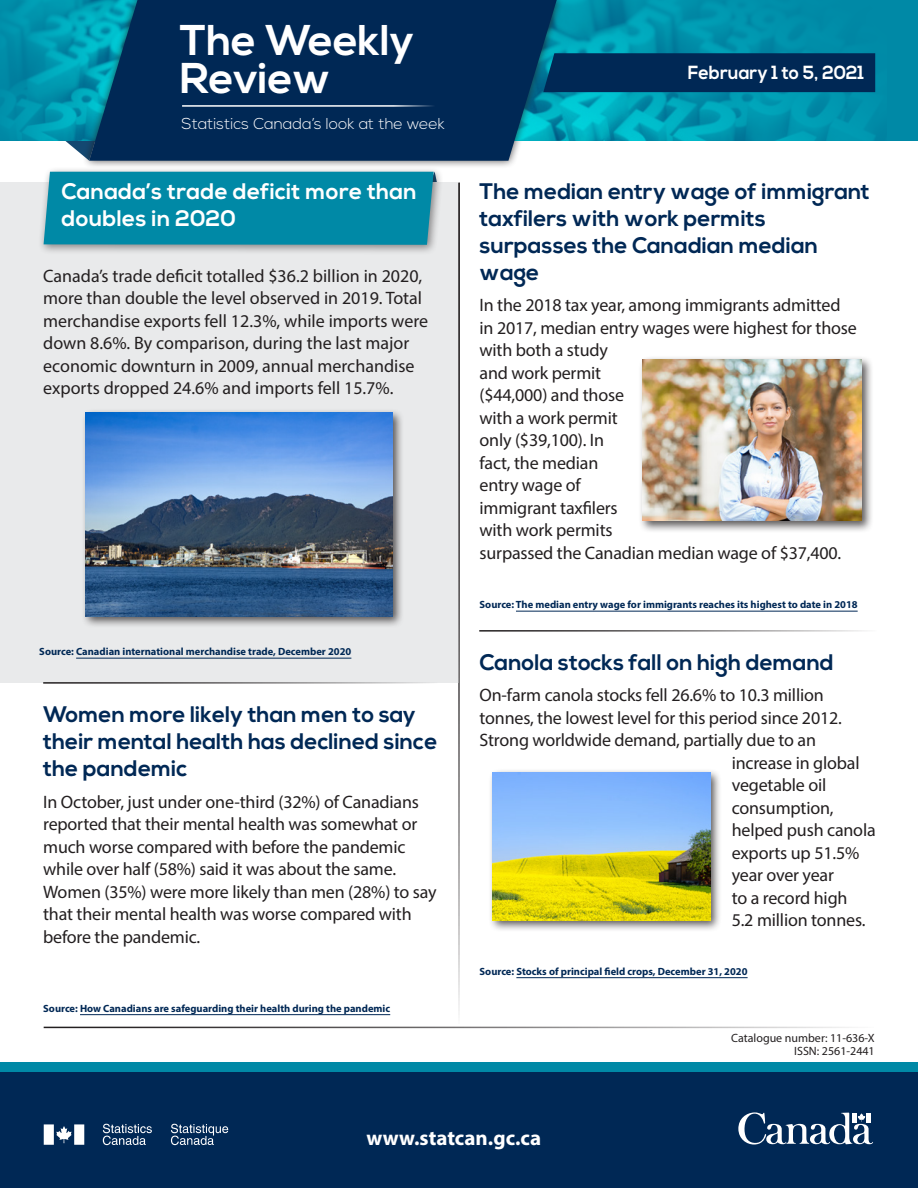
<style>
.page{position:relative;width:918px;height:1188px;background:#fff}
.page>*{position:absolute;margin:0;border:0;box-sizing:border-box;transform-origin:0 0}
.t1{font:700 42.9px/37.5px "Nexa";color:#fff}
.t2{font:700 22.5px/27px "Nexa";color:#002855}
.t3{font:700 22.5px/27px "Nexa";letter-spacing:.01em;color:#fff}
.t4{font:700 21px "Myriad Pro";color:#fff}
.t5{font:700 19.05px "Nexa";color:#fff;scale:.94 1}
.t6{font:18px/22.5px "Myriad Pro";letter-spacing:-.01em;color:#231f20}
.t7{font:300 15.75px "Nexa";color:#fff}
.t8{font:12px/13.6px "Myriad Pro";color:#231f20;text-align:right}
.t9{font:700 10.5px "Myriad Pro";color:#002855}
</style>
<div class="page">
<div style="left:0;top:1072px;width:918px;height:116px;background:#002855"></div>
<svg style="left:65px;top:140px;width:17px;height:15px"></svg>
<div style="left:0;top:0;width:918px;height:140px;background:#0089a6"></div>
<img style="left:564px;top:0;width:312px;height:140px">
<img style="left:4px;top:0;width:78px;height:140px">
<div style="left:82px;top:0;width:482px;height:169px;background:#231f20;opacity:.75"></div>
<svg style="left:89px;top:0;width:468px;height:161px;background:#03355f"></svg>
<svg style="left:738px;top:1112px;width:135px;height:33px"></svg>
<svg style="left:44px;top:1124px;width:40px;height:21px"></svg>
<svg style="left:171px;top:1124px;width:57px;height:21px"></svg>
<svg style="left:103px;top:1124px;width:49px;height:21px"></svg>
<div style="left:543px;top:53px;width:332px;height:39px;background:#002855"></div>
<div style="left:0;top:1062px;width:918px;height:10px;background:#0089a6"></div>
<hr style="left:44px;top:1027px;width:830px;height:1px;background:#231f20">
<hr style="left:182px;top:105px;width:264px;height:2px;background:#fff">
<div style="left:0;top:182px;width:459px;height:500px;background:#e9eaeb"></div>
<hr style="left:516px;top:977px;width:232px;height:1px;background:#002855">
<hr style="left:80px;top:1014px;width:310px;height:1px;background:#002855">
<hr style="left:516px;top:611px;width:342px;height:1px;background:#002855">
<hr style="left:458px;top:183px;width:2px;height:841px;background:#231f20">
<hr style="left:479px;top:630px;width:398px;height:2px;background:#231f20">
<hr style="left:43px;top:682px;width:395px;height:2px;background:#231f20">
<hr style="left:76px;top:658px;width:275px;height:1px;background:#002855">
<div style="left:38px;top:166px;width:406px;height:89px;background:#231f20;opacity:.5"></div>
<div style="left:44px;top:172px;width:397px;height:73px;background:#0089a6"></div>
<div style="left:488px;top:768px;width:234px;height:165px;background:#231f20;opacity:.75"></div>
<img style="left:492px;top:772px;width:218px;height:148px">
<div style="left:638px;top:355px;width:236px;height:178px;background:#231f20;opacity:.75"></div>
<img style="left:642px;top:360px;width:220px;height:161px">
<div style="left:81px;top:408px;width:323px;height:220px;background:#231f20;opacity:.75"></div>
<img style="left:85px;top:413px;width:307px;height:203px">
<h1 class="t1" style="left:180px;top:23px;width:236px">The Weekly<br>Review</h1>
<p class="t7" style="left:182px;top:114px;width:265px">Statistics Canada’s look at the week</p>
<p class="t3" style="left:62px;top:178px;width:357px">Canada’s trade deficit more than doubles in 2020</p>
<p class="t6" style="left:43px;top:264px;width:386px">Canada’s trade deficit totalled $36.2 billion in 2020, more than double the level observed in 2019. Total merchandise exports fell 12.3%, while imports were down 8.6%. By comparison, during the last major economic downturn in 2009, annual merchandise exports dropped 24.6% and imports fell 15.7%.</p>
<p class="t9" style="left:39px;top:645px;width:314px">Source: Canadian international merchandise trade, December 2020</p>
<p class="t2" style="left:43px;top:702px;width:396px">Women more likely than men to say their mental health has declined since the pandemic</p>
<p class="t6" style="left:43px;top:790px;width:395px">In October, just under one-third (32%) of Canadians reported that their mental health was somewhat or much worse compared with before the pandemic while over half (58%) said it was about the same.<br>Women (35%) were more likely than men (28%) to say that their mental health was worse compared with before the pandemic.</p>
<p class="t9" style="left:43px;top:1001px;width:349px">Source: How Canadians are safeguarding their health during the pandemic</p>
<p class="t5" style="left:688px;top:61px;width:189px">February 1 to 5, 2021</p>
<p class="t2" style="left:480px;top:179px;width:392px">The median entry wage of immigrant taxfilers with work permits surpasses the Canadian median wage</p>
<p class="t6" style="left:480px;top:294px;width:379px">In the 2018 tax year, among immigrants admitted in 2017, median entry wages were highest for those with both a study<br>and work permit<br>($44,000) and those<br>with a work permit<br>only ($39,100). In<br>fact, the median<br>entry wage of<br>immigrant taxfilers<br>with work permits<br>surpassed the Canadian median wage of $37,400.</p>
<p class="t9" style="left:480px;top:598px;width:380px">Source: The median entry wage for immigrants reaches its highest to date in 2018</p>
<p class="t2" style="left:480px;top:650px;width:356px">Canola stocks fall on high demand</p>
<p class="t6" style="left:480px;top:684px;width:346px">On-farm canola stocks fell 26.6% to 10.3 million</p>
<p class="t6" style="left:480px;top:706px;width:364px">tonnes, the lowest level for this period since 2012.</p>
<p class="t6" style="left:480px;top:729px;width:338px">Strong worldwide demand, partially due to an</p>
<p class="t6" style="left:732px;top:751px;width:129px">increase in global</p>
<p class="t6" style="left:732px;top:774px;width:96px">vegetable oil</p>
<p class="t6" style="left:732px;top:796px;width:103px">consumption,</p>
<p class="t6" style="left:732px;top:819px;width:146px">helped push canola</p>
<p class="t6" style="left:732px;top:841px;width:129px">exports up 51.5%</p>
<p class="t6" style="left:732px;top:864px;width:104px">year over year</p>
<p class="t6" style="left:732px;top:886px;width:117px">to a record high</p>
<p class="t6" style="left:732px;top:909px;width:135px">5.2 million tonnes.</p>
<p class="t9" style="left:480px;top:964px;width:270px">Source: Stocks of principal field crops, December 31, 2020</p>
<p class="t8" style="left:731px;top:1031px;width:145px">Catalogue number: 11-636-X<br>ISSN: 2561-2441</p>
<p class="t4" style="left:367px;top:1125px;width:176px">www.statcan.gc.ca</p>
</div>
